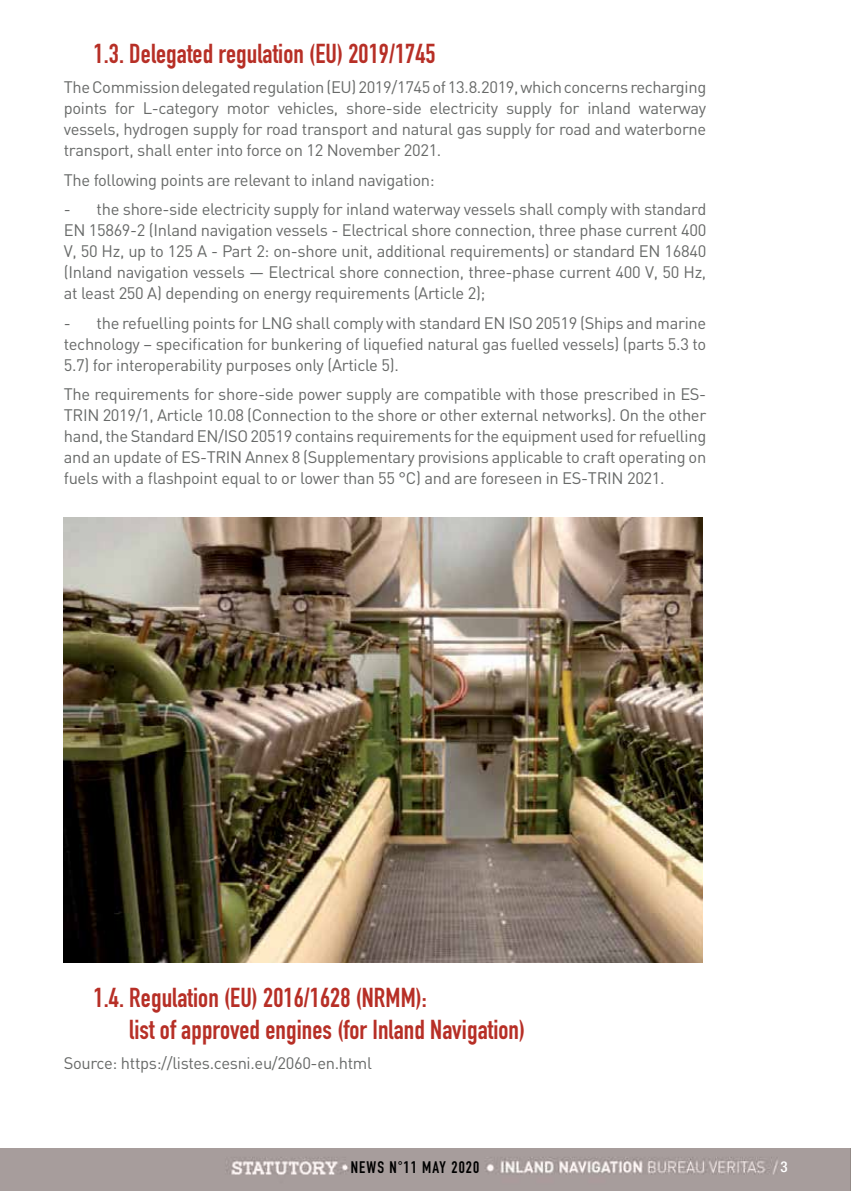
<style>
.page{position:relative;width:851px;height:1191px;background:#fff}
.page>*{position:absolute;margin:0;border:0;box-sizing:border-box;transform-origin:0 0}
.t1{font:27px/32.4px "DIN Engschrift";letter-spacing:.005em;color:#b72f26}
.t2{font:16.5px/21px "DIN";letter-spacing:-.02em;color:#676968;text-align:justify}
.t3{font:16.5px "DIN Engschrift";letter-spacing:.07em;color:#000}
.t4{font:500 condensed 15px "Helvetica Neue";color:#fff}
</style>
<div class="page">
<div style="left:0;top:1148px;width:850px;height:43px;background:#a79d9c"></div>
<img style="left:226px;top:1157px;width:552px;height:18px">
<img style="left:64px;top:518px;width:638px;height:444px">
<h1 class="t1" style="left:94px;top:38px;width:343px">1.3. Delegated regulation (EU) 2019/1745</h1>
<p class="t2" style="left:64px;top:76px;width:644px">The Commission delegated regulation (EU) 2019/1745 of 13.8.2019, which concerns recharging points for L-category motor vehicles, shore-side electricity supply for inland waterway vessels, hydrogen supply for road transport and natural gas supply for road and waterborne transport, shall enter into force on 12 November 2021.</p>
<p class="t2" style="left:64px;top:169px;width:372px">The following points are relevant to inland navigation:</p>
<p class="t2" style="left:64px;top:198px;width:644px">- the shore-side electricity supply for inland waterway vessels shall comply with standard EN 15869-2 (Inland navigation vessels - Electrical shore connection, three phase current 400<br>V, 50 Hz, up to 125 A - Part 2: on-shore unit, additional requirements) or standard EN 16840 (Inland navigation vessels — Electrical shore connection, three-phase current 400 V, 50 Hz, at least 250 A) depending on energy requirements (Article 2);</p>
<p class="t2" style="left:64px;top:312px;width:644px">- the refuelling points for LNG shall comply with standard EN ISO 20519 (Ships and marine technology – specification for bunkering of liquefied natural gas fuelled vessels) (parts 5.3 to 5.7) for interoperability purposes only (Article 5).</p>
<p class="t2" style="left:64px;top:383px;width:644px">The requirements for shore-side power supply are compatible with those prescribed in ES-TRIN 2019/1, Article 10.08 (Connection to the shore or other external networks). On the other hand, the Standard EN/ISO 20519 contains requirements for the equipment used for refuelling and an update of ES-TRIN Annex 8 (Supplementary provisions applicable to craft operating on fuels with a flashpoint equal to or lower than 55 °C) and are foreseen in ES-TRIN 2021.</p>
<h1 class="t1" style="left:129px;top:981px;width:397px;text-indent:-36px">1.4. Regulation (EU) 2016/1628 (NRMM):<br>list of approved engines (for Inland Navigation)</h1>
<p class="t2" style="left:64px;top:1051px;width:309px">Source: https://listes.cesni.eu/2060-en.html</p>
<p class="t3" style="left:350px;top:1157px;width:130px">NEWS N°11 MAY 2020</p>
<p class="t4" style="left:780px;top:1157px;width:9px">3</p>
</div>
